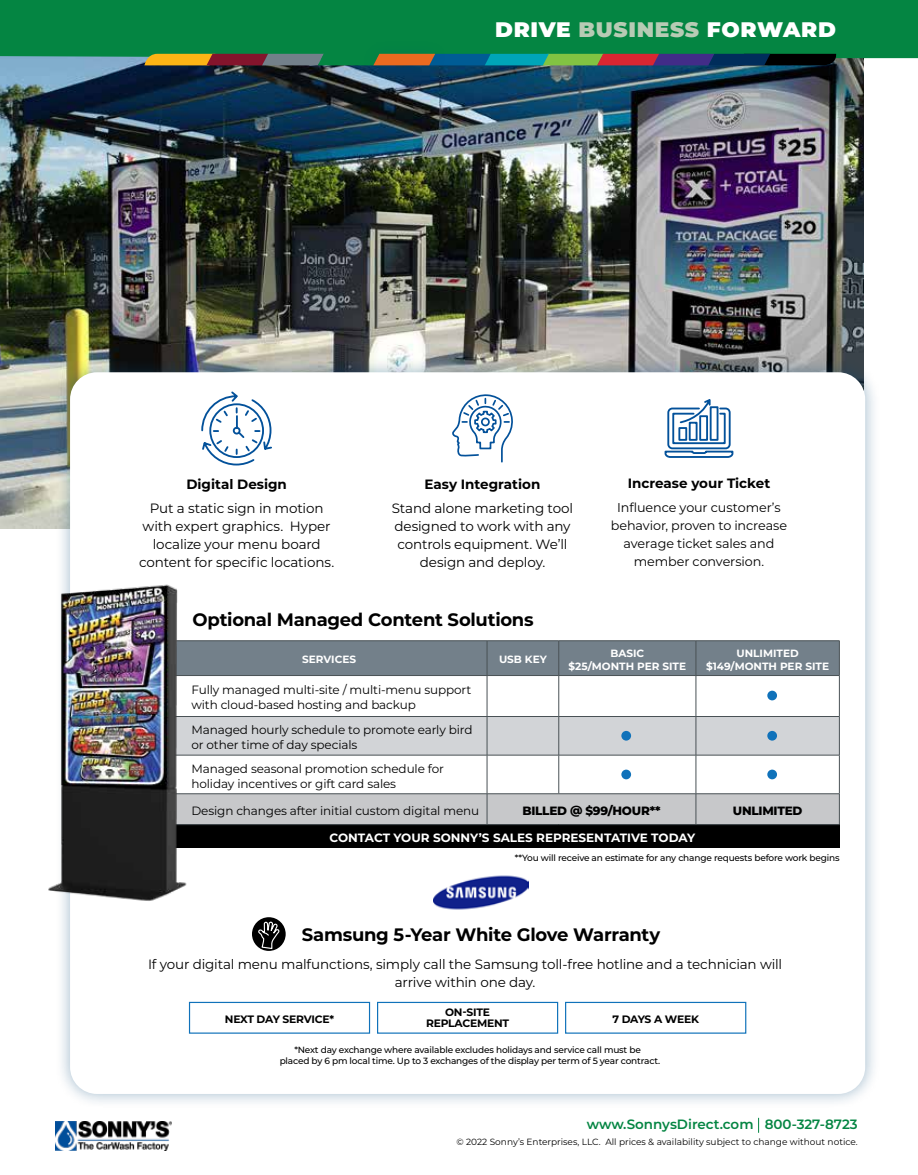
<style>
.page{position:relative;width:918px;height:1175px;background:#fff}
.page>*{position:absolute;margin:0;border:0;box-sizing:border-box;transform-origin:0 0}
.t1{font:900 21px "Montserrat";letter-spacing:.03em;color:#fff}
.t2{font:700 18px "Montserrat";letter-spacing:-.02em;color:#000}
.t3{font:13.5px/18px "Montserrat";letter-spacing:-.01em;color:#000;text-align:center}
.t4{font:700 13.5px "Montserrat";color:#000}
.t5{font:600 13.5px "Montserrat";color:#048542}
.t6{font:12.75px/18px "Montserrat";letter-spacing:-.01em;color:#000;text-align:center}
.t7{font:12px/15px "Montserrat";letter-spacing:-.01em;color:#000}
.t8{font:700 12px "Montserrat";color:#fff}
.t9{font:800 12px "Montserrat";letter-spacing:-.02em;color:#000}
.t10{font:700 10.8px/10.8px "Montserrat";letter-spacing:-.02em;color:#000;text-align:center}
.t11{font:700 10.5px/12.6px "Montserrat";color:#fff;text-align:center}
.t12{font:500 9px/10.8px "Montserrat";letter-spacing:-.02em;color:#000;text-align:center}
.t13{font:9px "Montserrat";color:#000}
.s1{color:#b7cbb4}
</style>
<div class="page">
<img style="left:1px;top:92px;width:863px;height:436px">
<svg style="left:0;top:0;width:918px;height:92px;background:#187751"></svg>
<img style="left:56px;top:1121px;width:116px;height:29px">
<div style="left:360px;top:39px;width:88px;height:42px;background:#004676;opacity:.15"></div>
<svg style="left:144px;top:54px;width:694px;height:11px;background:#5e5e50"></svg>
<svg style="left:758px;top:1117px;width:1px;height:15px"></svg>
<div style="left:55px;top:357px;width:825px;height:752px;background:#004676;opacity:.37"></div>
<div style="left:70px;top:372px;width:795px;height:722px;background:#fff;border-radius:27px"></div>
<svg style="left:664px;top:399px;width:70px;height:59px"></svg>
<svg style="left:452px;top:394px;width:61px;height:69px"></svg>
<svg style="left:201px;top:391px;width:71px;height:75px"></svg>
<svg style="left:188px;top:1001px;width:559px;height:33px"></svg>
<svg style="left:252px;top:917px;width:34px;height:34px"></svg>
<svg style="left:258px;top:920px;width:23px;height:29px"></svg>
<img style="left:433px;top:875px;width:96px;height:35px">
<div style="left:187px;top:641px;width:652px;height:34px;background:#73808a"></div>
<div style="left:187px;top:717px;width:652px;height:38px;background:#d2d4d7"></div>
<div style="left:187px;top:794px;width:652px;height:30px;background:#c7c8ca"></div>
<div style="left:171px;top:824px;width:668px;height:24px;background:#000"></div>
<hr style="left:171px;top:640px;width:316px;height:1px;background:#495155">
<hr style="left:171px;top:675px;width:316px;height:1px;background:#495155">
<hr style="left:487px;top:640px;width:72px;height:1px;background:#495155">
<hr style="left:487px;top:641px;width:1px;height:34px;background:#495155">
<hr style="left:487px;top:675px;width:72px;height:1px;background:#495155">
<hr style="left:559px;top:640px;width:137px;height:1px;background:#495155">
<hr style="left:559px;top:641px;width:1px;height:34px;background:#495155">
<hr style="left:559px;top:675px;width:137px;height:1px;background:#495155">
<hr style="left:696px;top:640px;width:144px;height:1px;background:#495155">
<hr style="left:696px;top:641px;width:1px;height:34px;background:#495155">
<hr style="left:839px;top:641px;width:1px;height:34px;background:#495155">
<hr style="left:696px;top:675px;width:144px;height:1px;background:#495155">
<hr style="left:487px;top:675px;width:1px;height:41px;background:#495155">
<hr style="left:559px;top:675px;width:1px;height:41px;background:#495155">
<hr style="left:696px;top:675px;width:1px;height:41px;background:#495155">
<hr style="left:839px;top:675px;width:1px;height:41px;background:#495155">
<hr style="left:171px;top:716px;width:316px;height:1px;background:#495155">
<hr style="left:487px;top:716px;width:72px;height:1px;background:#495155">
<hr style="left:487px;top:716px;width:1px;height:39px;background:#495155">
<hr style="left:559px;top:716px;width:137px;height:1px;background:#495155">
<hr style="left:559px;top:716px;width:1px;height:39px;background:#495155">
<hr style="left:696px;top:716px;width:144px;height:1px;background:#495155">
<hr style="left:696px;top:716px;width:1px;height:39px;background:#495155">
<hr style="left:839px;top:716px;width:1px;height:39px;background:#495155">
<hr style="left:171px;top:755px;width:316px;height:1px;background:#495155">
<hr style="left:487px;top:755px;width:72px;height:1px;background:#495155">
<hr style="left:487px;top:755px;width:1px;height:38px;background:#495155">
<hr style="left:559px;top:755px;width:137px;height:1px;background:#495155">
<hr style="left:559px;top:755px;width:1px;height:38px;background:#495155">
<hr style="left:696px;top:755px;width:144px;height:1px;background:#495155">
<hr style="left:696px;top:755px;width:1px;height:38px;background:#495155">
<hr style="left:839px;top:755px;width:1px;height:38px;background:#495155">
<hr style="left:171px;top:793px;width:316px;height:1px;background:#495155">
<hr style="left:487px;top:793px;width:72px;height:1px;background:#495155">
<hr style="left:487px;top:794px;width:1px;height:30px;background:#495155">
<hr style="left:559px;top:793px;width:137px;height:1px;background:#495155">
<hr style="left:696px;top:793px;width:144px;height:1px;background:#495155">
<hr style="left:696px;top:794px;width:1px;height:30px;background:#495155">
<hr style="left:839px;top:794px;width:1px;height:30px;background:#495155">
<hr style="left:171px;top:824px;width:316px;height:1px;background:#495155">
<hr style="left:487px;top:824px;width:72px;height:1px;background:#495155">
<hr style="left:559px;top:824px;width:137px;height:1px;background:#495155">
<hr style="left:696px;top:824px;width:144px;height:1px;background:#495155">
<div style="left:621px;top:731px;width:10px;height:9px;background:#1072ba;border-radius:50%"></div>
<div style="left:767px;top:731px;width:10px;height:9px;background:#1072ba;border-radius:50%"></div>
<div style="left:767px;top:690px;width:10px;height:10px;background:#1072ba;border-radius:50%"></div>
<div style="left:621px;top:769px;width:10px;height:10px;background:#1072ba;border-radius:50%"></div>
<div style="left:767px;top:769px;width:10px;height:10px;background:#1072ba;border-radius:50%"></div>
<img style="left:49px;top:578px;width:138px;height:325px">
<h1 class="t1" style="left:495px;top:14px;width:342px">DRIVE <span class="s1">BUSINESS</span> FORWARD</h1>
<p class="t4" style="left:186px;top:474px;width:102px">Digital Design</p>
<p class="t3" style="left:139px;top:498px;width:197px">Put a static sign in motion with expert graphics. Hyper localize your menu board content for specific locations.</p>
<p class="t4" style="left:425px;top:474px;width:117px">Easy Integration</p>
<p class="t3" style="left:392px;top:498px;width:183px">Stand alone marketing tool designed to work with any controls equipment. We’ll design and deploy.</p>
<p class="t4" style="left:628px;top:473px;width:144px">Increase your Ticket</p>
<p class="t6" style="left:611px;top:498px;width:178px">Influence your customer’s behavior, proven to increase average ticket sales and member conversion.</p>
<h2 class="t2" style="left:192px;top:606px;width:343px">Optional Managed Content Solutions</h2>
<p class="t11" style="left:302px;top:652px;width:56px">SERVICES</p>
<p class="t11" style="left:499px;top:652px;width:49px">USB KEY</p>
<p class="t11" style="left:569px;top:646px;width:119px">BASIC<br>$25/MONTH PER SITE</p>
<p class="t11" style="left:706px;top:646px;width:124px">UNLIMITED $149/MONTH PER SITE</p>
<p class="t7" style="left:191px;top:682px;width:281px">Fully managed multi-site / multi-menu support with cloud-based hosting and backup</p>
<p class="t7" style="left:191px;top:722px;width:283px">Managed hourly schedule to promote early bird or other time of day specials</p>
<p class="t7" style="left:191px;top:760px;width:254px">Managed seasonal promotion schedule for holiday incentives or gift card sales</p>
<p class="t7" style="left:191px;top:802px;width:289px">Design changes after initial custom digital menu</p>
<p class="t9" style="left:522px;top:802px;width:140px">BILLED @ $99/HOUR**</p>
<p class="t9" style="left:733px;top:802px;width:71px">UNLIMITED</p>
<p class="t8" style="left:330px;top:829px;width:367px">CONTACT YOUR SONNY’S SALES REPRESENTATIVE TODAY</p>
<p class="t12" style="left:515px;top:852px;width:326px">**You will receive an estimate for any change requests before work begins</p>
<h2 class="t2" style="left:302px;top:921px;width:360px">Samsung 5-Year White Glove Warranty</h2>
<p class="t3" style="left:148px;top:954px;width:636px">If your digital menu malfunctions, simply call the Samsung toll-free hotline and a technician will arrive within one day.</p>
<p class="t10" style="left:225px;top:1013px;width:111px">NEXT DAY SERVICE*</p>
<p class="t10" style="left:426px;top:1006px;width:85px">ON-SITE<br>REPLACEMENT</p>
<p class="t10" style="left:612px;top:1013px;width:88px">7 DAYS A WEEK</p>
<p class="t12" style="left:280px;top:1044px;width:382px">*Next day exchange where available excludes holidays and service call must be<br>placed by 6 pm local time. Up to 3 exchanges of the display per term of 5 year contract.</p>
<p class="t5" style="left:587px;top:1114px;width:272px">www.SonnysDirect.com 800-327-8723</p>
<p class="t13" style="left:457px;top:1135px;width:403px">© 2022 Sonny’s Enterprises, LLC. All prices &amp; availability subject to change without notice.</p>
</div>
